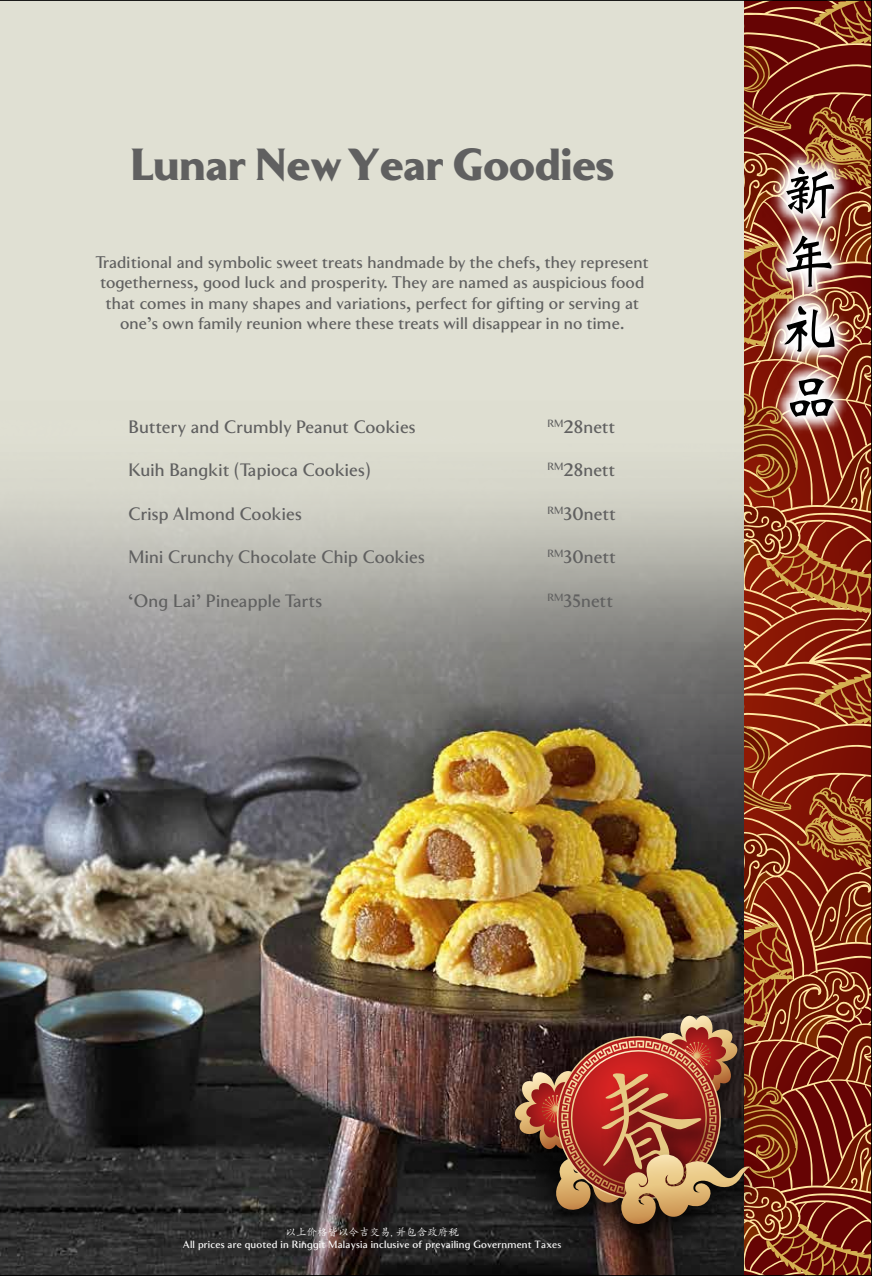
<style>
.page{position:relative;width:872px;height:1276px;background:#fff}
.page>*{position:absolute;margin:0;border:0;box-sizing:border-box;transform-origin:0 0}
.t1{font:57px/68.4px "Weibei SC Bold";color:#000;text-align:justify}
.t2{font:900 45px "Clarice";color:#606060}
.t3{font:500 18px "Clarice";letter-spacing:.01em;color:#606060}
.t4{font:500 16.8px/20.2px "Clarice";letter-spacing:.01em;color:#606060;text-align:center}
.t5{font:500 10.5px "Clarice";letter-spacing:.015em;color:#fff}
.t6{font:10.5px "Adobe Kaiti Std";color:#fff}
</style>
<div class="page">
<img style="left:0;top:0;width:514px;height:1276px">
<img style="left:433px;top:962px;width:81px;height:314px">
<img style="left:514px;top:0;width:358px;height:1276px">
<h2 class="t2" style="left:130px;top:138px;width:485px">Lunar New Year Goodies</h2>
<p class="t4" style="left:96px;top:252px;width:554px">Traditional and symbolic sweet treats handmade by the chefs, they represent togetherness, good luck and prosperity. They are named as auspicious food that comes in many shapes and variations, perfect for gifting or serving at one’s own family reunion where these treats will disappear in no time.</p>
<p class="t3" style="left:128px;top:416px;width:289px">Buttery and Crumbly Peanut Cookies</p>
<p class="t3" style="left:547px;top:416px;width:69px"><sup>RM</sup>28nett</p>
<p class="t3" style="left:128px;top:459px;width:243px">Kuih Bangkit (Tapioca Cookies)</p>
<p class="t3" style="left:547px;top:459px;width:69px"><sup>RM</sup>28nett</p>
<p class="t3" style="left:128px;top:503px;width:175px">Crisp Almond Cookies</p>
<p class="t3" style="left:547px;top:503px;width:70px"><sup>RM</sup>30nett</p>
<p class="t3" style="left:128px;top:546px;width:298px">Mini Crunchy Chocolate Chip Cookies</p>
<p class="t3" style="left:547px;top:546px;width:70px"><sup>RM</sup>30nett</p>
<p class="t3" style="left:128px;top:590px;width:195px">‘Ong Lai’ Pineapple Tarts</p>
<p class="t3" style="left:547px;top:590px;width:67px"><sup>RM</sup>35nett</p>
<h1 class="t1" style="left:781px;top:158px;width:58px">新年礼品</h1>
<p class="t6" style="left:285px;top:1225px;width:175px">以上价格皆以令吉交易, 并包含政府税</p>
<p class="t5" style="left:183px;top:1238px;width:380px">All prices are quoted in Ringgit Malaysia inclusive of prevailing Government Taxes</p>
</div>
